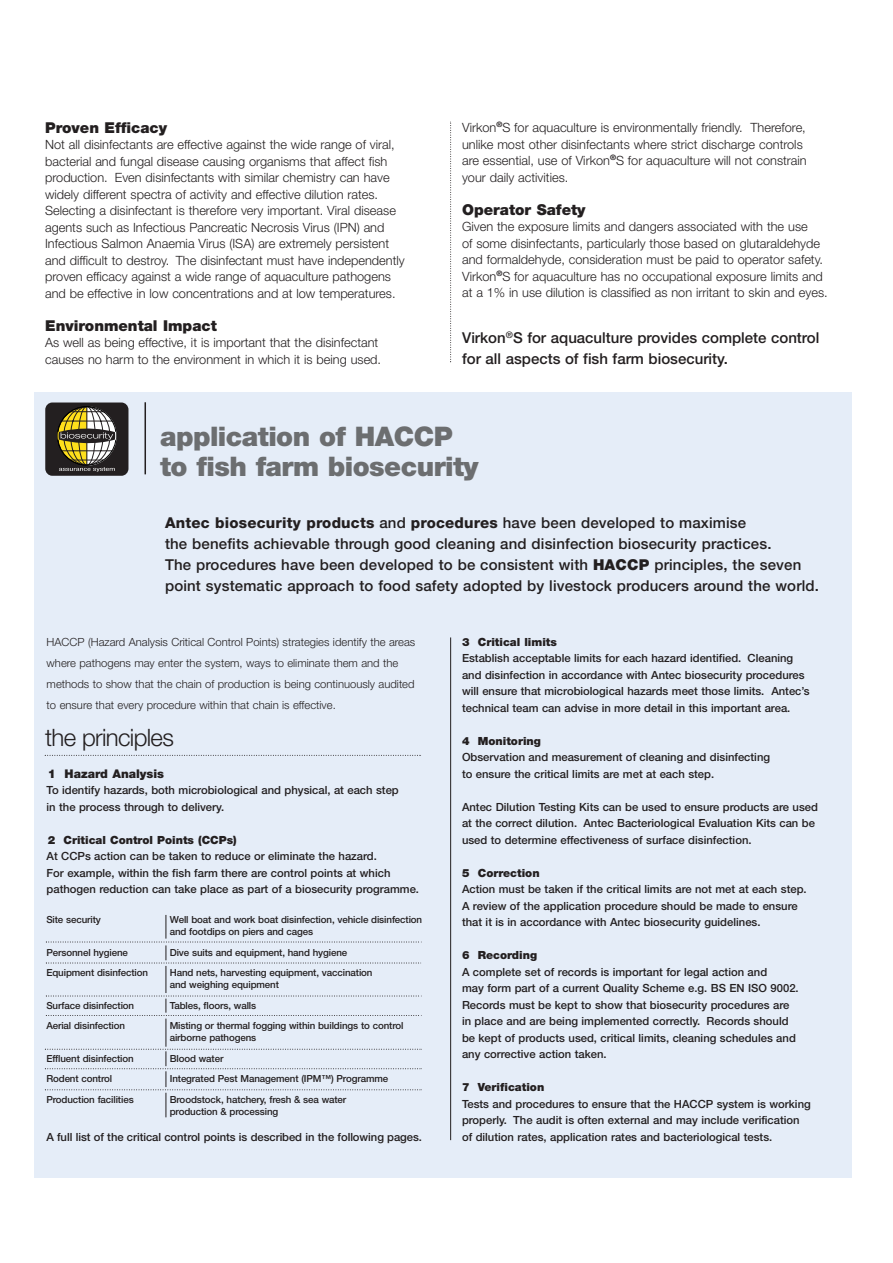
<style>
.page{position:relative;width:893px;height:1263px;background:#fff}
.page>*{position:absolute;margin:0;border:0;box-sizing:border-box;transform-origin:0 0}
.t1{font:900 27px/29.2px "Helvetica Neue";letter-spacing:-.02em;color:#6c6e70}
.t2{font:300 24px "Helvetica Neue";letter-spacing:-.03em;color:#231f20}
.t3{font:500 15px/21px "Helvetica Neue";letter-spacing:.01em;color:#231f20}
.t4{font:900 15px "Helvetica Neue";color:#231f20}
.t5{font:300 12.75px/16.5px "Helvetica Neue";color:#231f20}
.t6{font:900 12px "Helvetica Neue";color:#231f20}
.t7{font:500 11.25px/16.5px "Helvetica Neue";color:#231f20}
.t8{font:300 11.25px/21px "Helvetica Neue";color:#231f20}
.t9{font:900 11.25px "Helvetica Neue";color:#231f20}
.t10{font:500 9.75px/12px "Helvetica Neue";letter-spacing:-.01em;color:#231f20}
.s1{font-weight:800}
.s2{font-weight:900}
</style>
<div class="page">
<div style="left:35px;top:392px;width:817px;height:786px;background:#e5edf8"></div>
<hr style="left:144px;top:402px;width:2px;height:72px;background:#231f20">
<div style="left:45px;top:403px;width:83px;height:73px;background:#231f20;border-radius:7px"></div>
<svg style="left:57px;top:406px;width:59px;height:66px"></svg>
<svg style="left:45px;top:915px;width:377px;height:202px"></svg>
<svg style="left:45px;top:755px;width:376px;height:1px"></svg>
<svg style="left:450px;top:122px;width:1px;height:240px"></svg>
<hr style="left:450px;top:637px;width:1px;height:503px;background:#231f20">
<h3 class="t4" style="left:45px;top:122px;width:123px">Proven Efficacy</h3>
<p class="t5" style="left:45px;top:138px;width:361px">Not all disinfectants are effective against the wide range of viral, bacterial and fungal disease causing organisms that affect fish production. Even disinfectants with similar chemistry can have widely different spectra of activity and effective dilution rates.<br>Selecting a disinfectant is therefore very important. Viral disease agents such as Infectious Pancreatic Necrosis Virus (IPN) and Infectious Salmon Anaemia Virus (ISA) are extremely persistent and difficult to destroy. The disinfectant must have independently proven efficacy against a wide range of aquaculture pathogens and be effective in low concentrations and at low temperatures.</p>
<h3 class="t4" style="left:45px;top:320px;width:173px">Environmental Impact</h3>
<p class="t5" style="left:45px;top:336px;width:337px">As well as being effective, it is important that the disinfectant causes no harm to the environment in which it is being used.</p>
<p class="t5" style="left:462px;top:120px;width:346px">Virkon<sup>®</sup>S for aquaculture is environmentally friendly. Therefore, unlike most other disinfectants where strict discharge controls are essential, use of Virkon<sup>®</sup>S for aquaculture will not constrain your daily activities.</p>
<h3 class="t4" style="left:462px;top:204px;width:125px">Operator Safety</h3>
<p class="t5" style="left:462px;top:219px;width:367px">Given the exposure limits and dangers associated with the use<br>of some disinfectants, particularly those based on glutaraldehyde and formaldehyde, consideration must be paid to operator safety.<br>Virkon<sup>®</sup>S for aquaculture has no occupational exposure limits and at a 1% in use dilution is classified as non irritant to skin and eyes.</p>
<h3 class="t3" style="left:462px;top:328px;width:359px">Virkon<sup>®</sup>S for aquaculture provides complete control for all aspects of fish farm biosecurity.</h3>
<h1 class="t1" style="left:160px;top:424px;width:320px">application of HACCP to fish farm biosecurity</h1>
<p class="t3" style="left:165px;top:514px;width:655px"><span class="s1">Antec biosecurity products</span> and <span class="s1">procedures</span> have been developed to maximise<br>the benefits achievable through good cleaning and disinfection biosecurity practices.<br>The procedures have been developed to be consistent with <span class="s2">HACCP</span> principles, the seven point systematic approach to food safety adopted by livestock producers around the world.</p>
<p class="t8" style="left:47px;top:633px;width:370px">HACCP (Hazard Analysis Critical Control Points) strategies identify the areas where pathogens may enter the system, ways to eliminate them and the methods to show that the chain of production is being continuously audited to ensure that every procedure within that chain is effective.</p>
<h2 class="t2" style="left:45px;top:729px;width:130px">the principles</h2>
<p class="t6" style="left:48px;top:769px;width:118px">1 Hazard Analysis</p>
<p class="t7" style="left:47px;top:783px;width:354px">To identify hazards, both microbiological and physical, at each step in the process through to delivery.</p>
<p class="t9" style="left:48px;top:836px;width:190px">2 Critical Control Points (CCPs)</p>
<p class="t7" style="left:47px;top:849px;width:374px">At CCPs action can be taken to reduce or eliminate the hazard.<br>For example, within the fish farm there are control points at which pathogen reduction can take place as part of a biosecurity programme.</p>
<p class="t10" style="left:46px;top:915px;width:56px">Site security</p>
<p class="t10" style="left:170px;top:915px;width:254px">Well boat and work boat disinfection, vehicle disinfection and footdips on piers and cages</p>
<p class="t10" style="left:46px;top:947px;width:83px">Personnel hygiene</p>
<p class="t10" style="left:170px;top:947px;width:179px">Dive suits and equipment, hand hygiene</p>
<p class="t10" style="left:46px;top:968px;width:103px">Equipment disinfection</p>
<p class="t10" style="left:170px;top:968px;width:204px">Hand nets, harvesting equipment, vaccination and weighing equipment</p>
<p class="t10" style="left:46px;top:1000px;width:89px">Surface disinfection</p>
<p class="t10" style="left:170px;top:1000px;width:88px">Tables, floors, walls</p>
<p class="t10" style="left:46px;top:1021px;width:80px">Aerial disinfection</p>
<p class="t10" style="left:170px;top:1021px;width:235px">Misting or thermal fogging within buildings to control airborne pathogens</p>
<p class="t10" style="left:46px;top:1053px;width:89px">Effluent disinfection</p>
<p class="t10" style="left:170px;top:1053px;width:55px">Blood water</p>
<p class="t10" style="left:46px;top:1074px;width:67px">Rodent control</p>
<p class="t10" style="left:170px;top:1074px;width:220px">Integrated Pest Management (IPM™) Programme</p>
<p class="t10" style="left:46px;top:1094px;width:89px">Production facilities</p>
<p class="t10" style="left:170px;top:1094px;width:178px">Broodstock, hatchery, fresh &amp; sea water production &amp; processing</p>
<p class="t7" style="left:46px;top:1130px;width:377px">A full list of the critical control points is described in the following pages.</p>
<p class="t9" style="left:462px;top:638px;width:96px">3 Critical limits</p>
<p class="t7" style="left:462px;top:651px;width:349px">Establish acceptable limits for each hazard identified. Cleaning and disinfection in accordance with Antec biosecurity procedures will ensure that microbiological hazards meet those limits. Antec’s technical team can advise in more detail in this important area.</p>
<p class="t9" style="left:462px;top:737px;width:80px">4 Monitoring</p>
<p class="t7" style="left:462px;top:750px;width:309px">Observation and measurement of cleaning and disinfecting to ensure the critical limits are met at each step.</p>
<p class="t7" style="left:462px;top:800px;width:357px">Antec Dilution Testing Kits can be used to ensure products are used at the correct dilution. Antec Bacteriological Evaluation Kits can be used to determine effectiveness of surface disinfection.</p>
<p class="t9" style="left:462px;top:869px;width:79px">5 Correction</p>
<p class="t7" style="left:462px;top:882px;width:346px">Action must be taken if the critical limits are not met at each step.<br>A review of the application procedure should be made to ensure that it is in accordance with Antec biosecurity guidelines.</p>
<p class="t9" style="left:462px;top:951px;width:77px">6 Recording</p>
<p class="t7" style="left:462px;top:965px;width:338px">A complete set of records is important for legal action and<br>may form part of a current Quality Scheme e.g. BS EN ISO 9002.<br>Records must be kept to show that biosecurity procedures are in place and are being implemented correctly. Records should be kept of products used, critical limits, cleaning schedules and any corrective action taken.</p>
<p class="t9" style="left:462px;top:1083px;width:84px">7 Verification</p>
<p class="t7" style="left:462px;top:1097px;width:350px">Tests and procedures to ensure that the HACCP system is working properly. The audit is often external and may include verification of dilution rates, application rates and bacteriological tests.</p>
</div>
